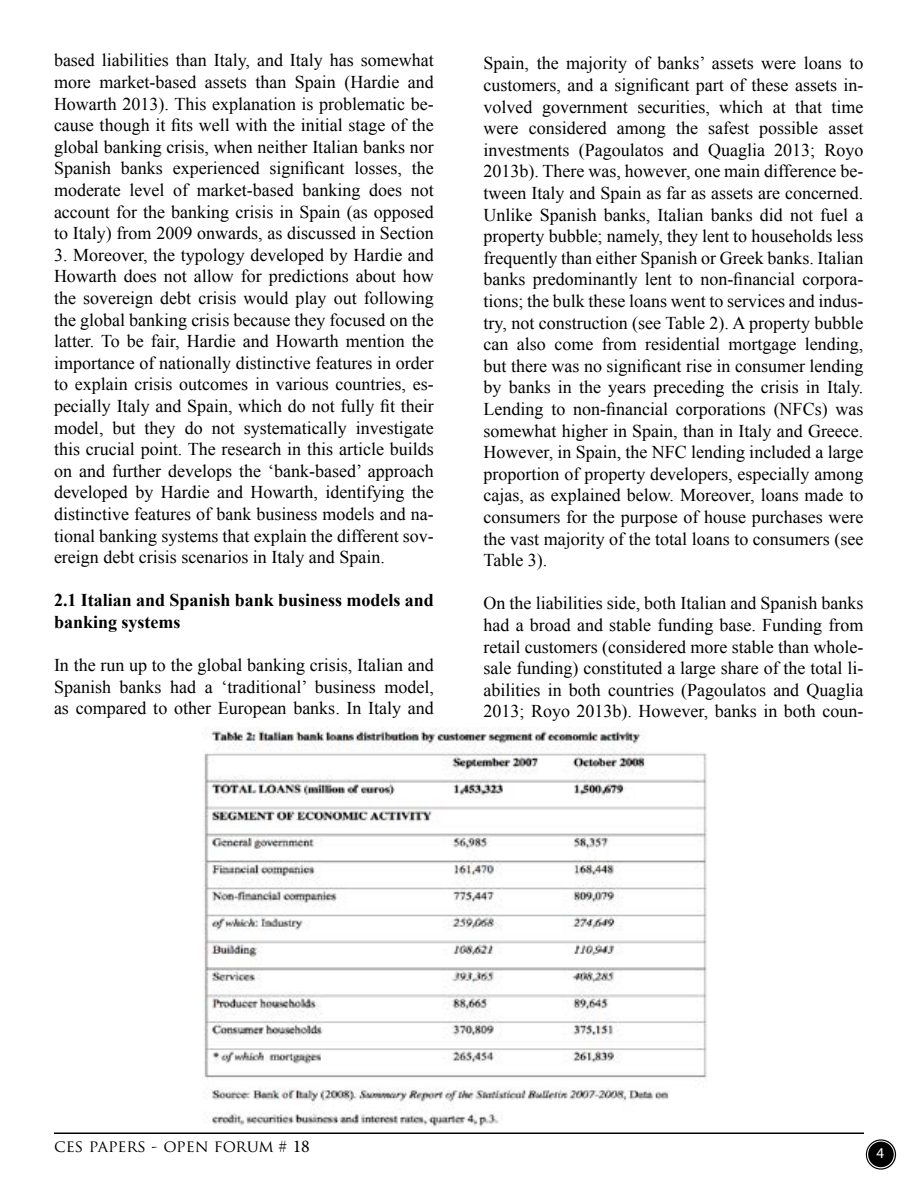
<style>
.page{position:relative;width:918px;height:1188px;background:#fff}
.page>*{position:absolute;margin:0;border:0;box-sizing:border-box;transform-origin:0 0}
.t1{font:18px/21.6px "Times New Roman";color:#000;text-align:justify}
.t2{font:700 18px/21.6px "Times New Roman";color:#000}
.t3{font:16.5px "Trajan Pro";letter-spacing:-.005em;color:#000}
.t4{font:15px "Myriad Pro";color:#fff}
.s1{font-size:15px}
.s2{font-family:"Minion Pro";font-size:18px}
</style>
<div class="page">
<svg style="left:866px;top:1139px;width:30px;height:31px"></svg>
<svg style="left:867px;top:1141px;width:28px;height:27px"></svg>
<div style="left:868px;top:1142px;width:26px;height:25px;background:#000;border-radius:50%"></div>
<hr style="left:54px;top:1132px;width:810px;height:2px;background:#000">
<img style="left:204px;top:728px;width:503px;height:400px">
<p class="t1" style="left:54px;top:49px;width:381px">based liabilities than Italy, and Italy has somewhat more market-based assets than Spain (Hardie and Howarth 2013). This explanation is problematic be&shy;cause though it fits well with the initial stage of the global banking crisis, when neither Italian banks nor Spanish banks experienced significant losses, the moderate level of market-based banking does not account for the banking crisis in Spain (as opposed to Italy) from 2009 onwards, as discussed in Section</p>
<p class="t1" style="left:54px;top:244px;width:381px">3. Moreover, the typology developed by Hardie and Howarth does not allow for predictions about how the sovereign debt crisis would play out following the global banking crisis because they focused on the latter. To be fair, Hardie and Howarth mention the importance of nationally distinctive features in order to explain crisis outcomes in various countries, es&shy;pecially Italy and Spain, which do not fully fit their model, but they do not systematically investigate this crucial point. The research in this article builds on and further develops the ‘bank-based’ approach developed by Hardie and Howarth, identifying the distinctive features of bank business models and na&shy;tional banking systems that explain the different sov&shy;ereign debt crisis scenarios in Italy and Spain.</p>
<p class="t2" style="left:54px;top:589px;width:381px">2.1 Italian and Spanish bank business models and banking systems</p>
<p class="t1" style="left:54px;top:654px;width:381px">In the run up to the global banking crisis, Italian and Spanish banks had a ‘traditional’ business model, as compared to other European banks. In Italy and</p>
<p class="t1" style="left:484px;top:52px;width:381px">Spain, the majority of banks’ assets were loans to customers, and a significant part of these assets in&shy;volved government securities, which at that time were considered among the safest possible asset investments (Pagoulatos and Quaglia 2013; Royo 2013b). There was, however, one main difference be&shy;tween Italy and Spain as far as assets are concerned.<br>Unlike Spanish banks, Italian banks did not fuel a property bubble; namely, they lent to households less frequently than either Spanish or Greek banks. Italian banks predominantly lent to non-financial corpora&shy;tions; the bulk these loans went to services and indus&shy;try, not construction (see Table 2). A property bubble can also come from residential mortgage lending, but there was no significant rise in consumer lending by banks in the years preceding the crisis in Italy.<br>Lending to non-financial corporations (NFCs) was somewhat higher in Spain, than in Italy and Greece.<br>However, in Spain, the NFC lending included a large proportion of property developers, especially among cajas, as explained below. Moreover, loans made to consumers for the purpose of house purchases were the vast majority of the total loans to consumers (see Table 3).</p>
<p class="t1" style="left:484px;top:592px;width:381px">On the liabilities side, both Italian and Spanish banks had a broad and stable funding base. Funding from retail customers (considered more stable than whole&shy;sale funding) constituted a large share of the total li&shy;abilities in both countries (Pagoulatos and Quaglia 2013; Royo 2013b). However, banks in both coun-</p>
<p class="t3" style="left:54px;top:1136px;width:257px">CES PAPERS - OPEN FORUM <span class="s1">#</span> <span class="s2">18</span></p>
<p class="t4" style="left:877px;top:1144px;width:9px">4</p>
</div>
